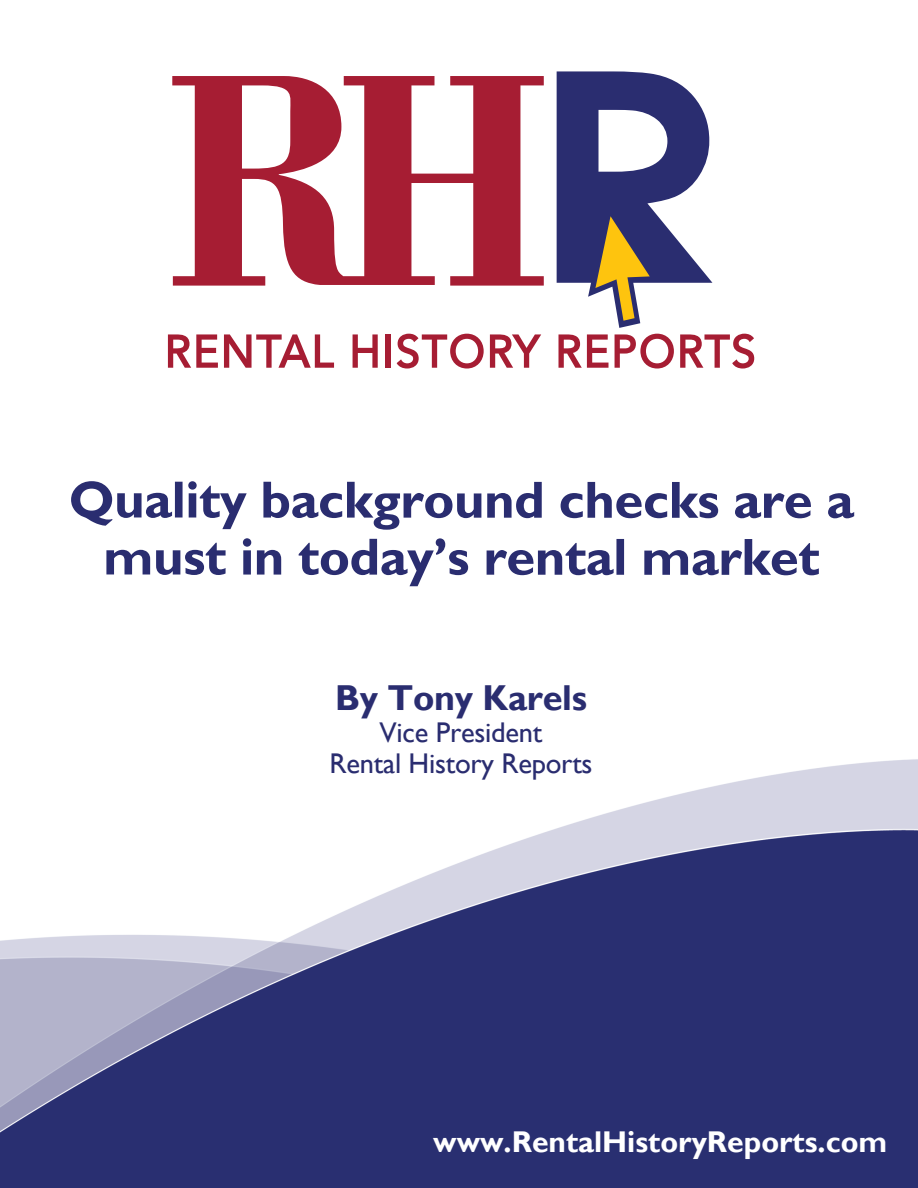
<style>
.page{position:relative;width:918px;height:1188px;background:#fff}
.page>*{position:absolute;margin:0;border:0;box-sizing:border-box;transform-origin:0 0}
.t1{font:700 52.5px/57px "Gill Sans";letter-spacing:-.01em;color:#2a2d70;text-align:center}
.t2{font:700 36px "Gill Sans";letter-spacing:-.01em;color:#2a2d70}
.t3{font:700 30px "Gill Sans";color:#fff}
.t4{font:28.5px/31.5px "Gill Sans";letter-spacing:-.01em;color:#2a2d70;text-align:center}
</style>
<div class="page">
<img style="left:0;top:759px;width:918px;height:429px">
<svg style="left:168px;top:334px;width:50px;height:34px"></svg>
<svg style="left:224px;top:334px;width:110px;height:34px"></svg>
<svg style="left:353px;top:334px;width:25px;height:34px"></svg>
<div style="left:386px;top:334px;width:5px;height:34px;background:#a61d33"></div>
<svg style="left:397px;top:334px;width:87px;height:35px"></svg>
<svg style="left:490px;top:334px;width:51px;height:34px"></svg>
<svg style="left:559px;top:334px;width:50px;height:34px"></svg>
<svg style="left:615px;top:334px;width:59px;height:35px"></svg>
<svg style="left:680px;top:334px;width:74px;height:35px"></svg>
<svg style="left:557px;top:71px;width:155px;height:257px"></svg>
<svg style="left:172px;top:76px;width:372px;height:210px;fill:#a61d33"></svg>
<p class="t1" style="left:69px;top:473px;width:787px">Quality background checks are a must in today’s rental market</p>
<p class="t2" style="left:335px;top:676px;width:254px">By Tony Karels</p>
<p class="t4" style="left:330px;top:717px;width:265px">Vice President<br>Rental History Reports</p>
<p class="t3" style="left:433px;top:1124px;width:456px">www.RentalHistoryReports.com</p>
</div>
